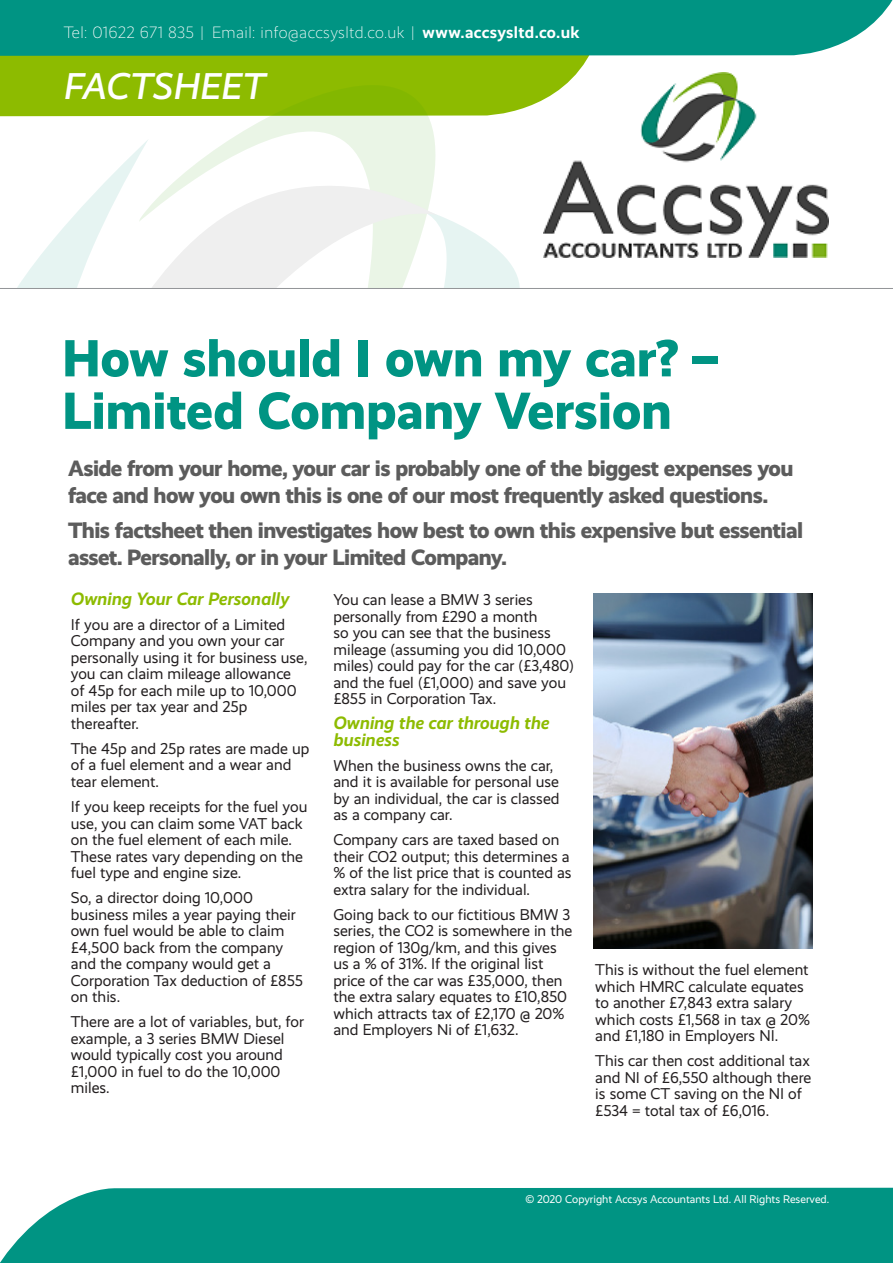
<style>
.page{position:relative;width:893px;height:1263px;background:#fff}
.page>*{position:absolute;margin:0;border:0;box-sizing:border-box;transform-origin:0 0}
.t1{font:800 52.5px "Realist";color:#009483}
.Intro{font:italic 500 37.5px "Realist";letter-spacing:.005em;color:#fff}
.Intro-2{font:800 22.35px/26.8px "Realist";letter-spacing:-.025em;color:#5c5c5c}
.Text{font:italic 700 18px/16.5px "Realist";color:#8dbb00}
.t2{font:300 16.5px "Realist";letter-spacing:.025em;color:#fff}
.Text-2{font:15.75px/16.5px "Realist";color:#231f20}
.Text-3{font:11.25px "Realist";letter-spacing:-.005em;color:#fff}
.s1{font-weight:700}
</style>
<div class="page">
<img style="left:544px;top:73px;width:284px;height:184px">
<svg style="left:0;top:56px;width:593px;height:60px;background:#96c016"></svg>
<svg style="left:139px;top:84px;width:382px;height:204px"></svg>
<svg style="left:139px;top:139px;width:193px;height:9px"></svg>
<svg style="left:17px;top:148px;width:463px;height:140px"></svg>
<div style="left:0;top:1187px;width:893px;height:76px;background:#009483"></div>
<div style="left:0;top:0;width:893px;height:56px;background:#009483"></div>
<hr style="left:0;top:288px;width:893px;height:1px;background:#939598">
<img style="left:594px;top:593px;width:218px;height:355px">
<p class="t2" style="left:64px;top:23px;width:517px">Tel: 01622 671 835 | Email: info@accsysltd.co.uk | <span class="s1">www.accsysltd.co.uk</span></p>
<p class="Intro" style="left:64px;top:65px;width:203px">FACTSHEET</p>
<p class="t1" style="left:62px;top:327px;width:659px">How should I own my car? –</p>
<p class="t1" style="left:62px;top:380px;width:611px">Limited Company Version</p>
<p class="Intro-2" style="left:68px;top:455px;width:727px">Aside from your home, your car is probably one of the biggest expenses you face and how you own this is one of our most frequently asked questions.</p>
<p class="Intro-2" style="left:68px;top:517px;width:737px">This factsheet then investigates how best to own this expensive but essential asset. Personally, or in your Limited Company.</p>
<p class="Text" style="left:71px;top:591px;width:220px">Owning Your Car Personally</p>
<p class="Text-2" style="left:71px;top:616px;width:238px">If you are a director of a Limited<br>Company and you own your car personally using it for business use, you can claim mileage allowance of 45p for each mile up to 10,000 miles per tax year and 25p thereafter.</p>
<p class="Text-2" style="left:71px;top:740px;width:240px">The 45p and 25p rates are made up of a fuel element and a wear and tear element.</p>
<p class="Text-2" style="left:71px;top:798px;width:238px">If you keep receipts for the fuel you use, you can claim some VAT back on the fuel element of each mile.<br>These rates vary depending on the fuel type and engine size.</p>
<p class="Text-2" style="left:71px;top:889px;width:234px">So, a director doing 10,000 business miles a year paying their own fuel would be able to claim £4,500 back from the company and the company would get a<br>Corporation Tax deduction of £855 on this.</p>
<p class="Text-2" style="left:71px;top:1013px;width:235px">There are a lot of variables, but, for example, a 3 series BMW Diesel would typically cost you around £1,000 in fuel to do the 10,000 miles.</p>
<p class="Text-2" style="left:333px;top:592px;width:242px">You can lease a BMW 3 series personally from £290 a month<br>so you can see that the business mileage (assuming you did 10,000 miles) could pay for the car (£3,480) and the fuel (£1,000) and save you £855 in Corporation Tax.</p>
<p class="Text" style="left:333px;top:715px;width:218px">Owning the car through the business</p>
<p class="Text-2" style="left:333px;top:757px;width:228px">When the business owns the car, and it is available for personal use by an individual, the car is classed as a company car.</p>
<p class="Text-2" style="left:333px;top:832px;width:240px">Company cars are taxed based on their CO2 output; this determines a % of the list price that is counted as extra salary for the individual.</p>
<p class="Text-2" style="left:333px;top:906px;width:240px">Going back to our fictitious BMW 3 series, the CO2 is somewhere in the region of 130g/km, and this gives us a % of 31%. If the original list price of the car was £35,000, then the extra salary equates to £10,850 which attracts tax of £2,170 @ 20% and Employers Ni of £1,632.</p>
<p class="Text-2" style="left:595px;top:962px;width:216px">This is without the fuel element which HMRC calculate equates to another £7,843 extra salary which costs £1,568 in tax @ 20% and £1,180 in Employers NI.</p>
<p class="Text-2" style="left:595px;top:1053px;width:218px">This car then cost additional tax and NI of £6,550 although there is some CT saving on the NI of £534 = total tax of £6,016.</p>
<p class="Text-3" style="left:525px;top:1193px;width:305px">© 2020 Copyright Accsys Accountants Ltd. All Rights Reserved.</p>
</div>
